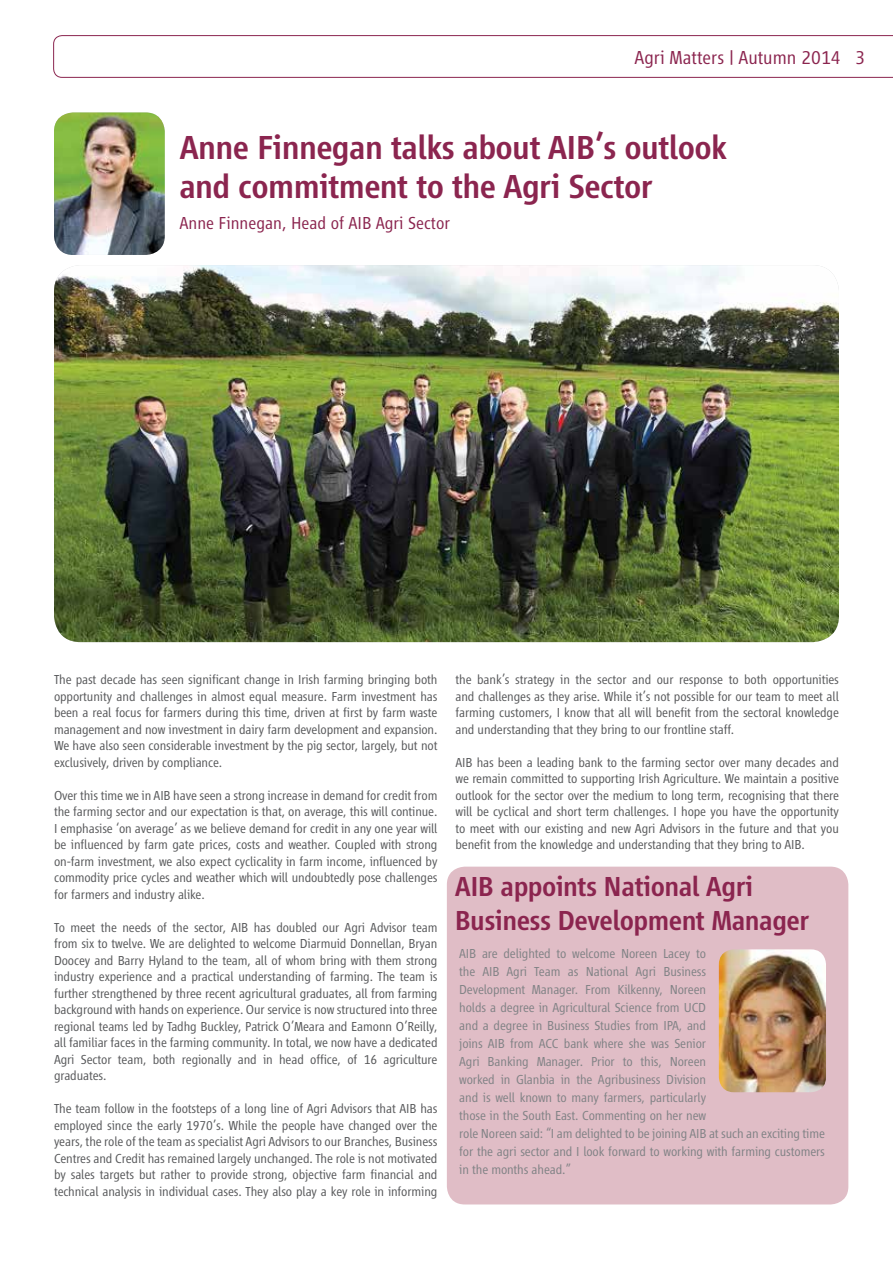
<style>
.page{position:relative;width:893px;height:1263px;background:#fff}
.page>*{position:absolute;margin:0;border:0;box-sizing:border-box;transform-origin:0 0}
.t1{font:500 34.5px/39px "Vialog LT";letter-spacing:-.02em;color:#8b254f}
.t2{font:500 28.5px/34.2px "Vialog LT";letter-spacing:-.02em;color:#8b254f}
.t3{font:300 19.5px "Vialog LT";color:#8b254f}
.t4{font:300 18px "Vialog LT";color:#8b254f}
.t5{font:300 13.5px/16.5px "Vialog LT";letter-spacing:-.01em;color:#58595b;text-align:justify}
.t6{font:300 13.5px/18px "Vialog LT";letter-spacing:-.01em;color:#808285}
</style>
<div class="page">
<svg style="left:53px;top:35px;width:840px;height:43px"></svg>
<img style="left:54px;top:112px;width:111px;height:143px">
<img style="left:54px;top:265px;width:785px;height:377px">
<div style="left:447px;top:867px;width:401px;height:337px;background:#e0bdc6;border-radius:18px"></div>
<img style="left:719px;top:949px;width:107px;height:143px">
<h3 class="t3" style="left:634px;top:47px;width:232px">Agri Matters | Autumn 2014 3</h3>
<h1 class="t1" style="left:179px;top:128px;width:549px">Anne Finnegan talks about AIB’s outlook and commitment to the Agri Sector</h1>
<h3 class="t4" style="left:179px;top:213px;width:272px">Anne Finnegan, Head of AIB Agri Sector</h3>
<p class="t5" style="left:54px;top:671px;width:385px">The past decade has seen significant change in Irish farming bringing both opportunity and challenges in almost equal measure. Farm investment has been a real focus for farmers during this time, driven at first by farm waste management and now investment in dairy farm development and expansion.<br>We have also seen considerable investment by the pig sector, largely, but not exclusively, driven by compliance.</p>
<p class="t5" style="left:54px;top:787px;width:385px">Over this time we in AIB have seen a strong increase in demand for credit from the farming sector and our expectation is that, on average, this will continue.<br>I emphasise ‘on average’ as we believe demand for credit in any one year will be influenced by farm gate prices, costs and weather. Coupled with strong on-farm investment, we also expect cyclicality in farm income, influenced by commodity price cycles and weather which will undoubtedly pose challenges for farmers and industry alike.</p>
<p class="t5" style="left:54px;top:919px;width:385px">To meet the needs of the sector, AIB has doubled our Agri Advisor team from six to twelve. We are delighted to welcome Diarmuid Donnellan, Bryan Doocey and Barry Hyland to the team, all of whom bring with them strong industry experience and a practical understanding of farming. The team is further strengthened by three recent agricultural graduates, all from farming background with hands on experience. Our service is now structured into three regional teams led by Tadhg Buckley, Patrick O’Meara and Eamonn O’Reilly, all familiar faces in the farming community. In total, we now have a dedicated Agri Sector team, both regionally and in head office, of 16 agriculture graduates.</p>
<p class="t5" style="left:54px;top:1100px;width:385px">The team follow in the footsteps of a long line of Agri Advisors that AIB has employed since the early 1970’s. While the people have changed over the years, the role of the team as specialist Agri Advisors to our Branches, Business Centres and Credit has remained largely unchanged. The role is not motivated by sales targets but rather to provide strong, objective farm financial and technical analysis in individual cases. They also play a key role in informing</p>
<p class="t5" style="left:455px;top:671px;width:385px">the bank’s strategy in the sector and our response to both opportunities and challenges as they arise. While it’s not possible for our team to meet all farming customers, I know that all will benefit from the sectoral knowledge and understanding that they bring to our frontline staff.</p>
<p class="t5" style="left:455px;top:754px;width:385px">AIB has been a leading bank to the farming sector over many decades and we remain committed to supporting Irish Agriculture. We maintain a positive outlook for the sector over the medium to long term, recognising that there will be cyclical and short term challenges. I hope you have the opportunity to meet with our existing and new Agri Advisors in the future and that you benefit from the knowledge and understanding that they bring to AIB.</p>
<h2 class="t2" style="left:455px;top:869px;width:356px">AIB appoints National Agri<br>Business Development Manager</h2>
<p class="t6" style="left:459px;top:945px;width:367px">AIB are delighted to welcome Noreen Lacey to<br>the AIB Agri Team as National Agri Business<br>Development Manager. From Kilkenny, Noreen<br>holds a degree in Agricultural Science from UCD<br>and a degree in Business Studies from IPA, and<br>joins AIB from ACC bank where she was Senior<br>Agri Banking Manager. Prior to this, Noreen<br>worked in Glanbia in the Agribusiness Division<br>and is well known to many farmers, particularly<br>those in the South East. Commenting on her new<br>role Noreen said: “I am delighted to be joining AIB at such an exciting time for the agri sector and I look forward to working with farming customers in the months ahead.”</p>
</div>
